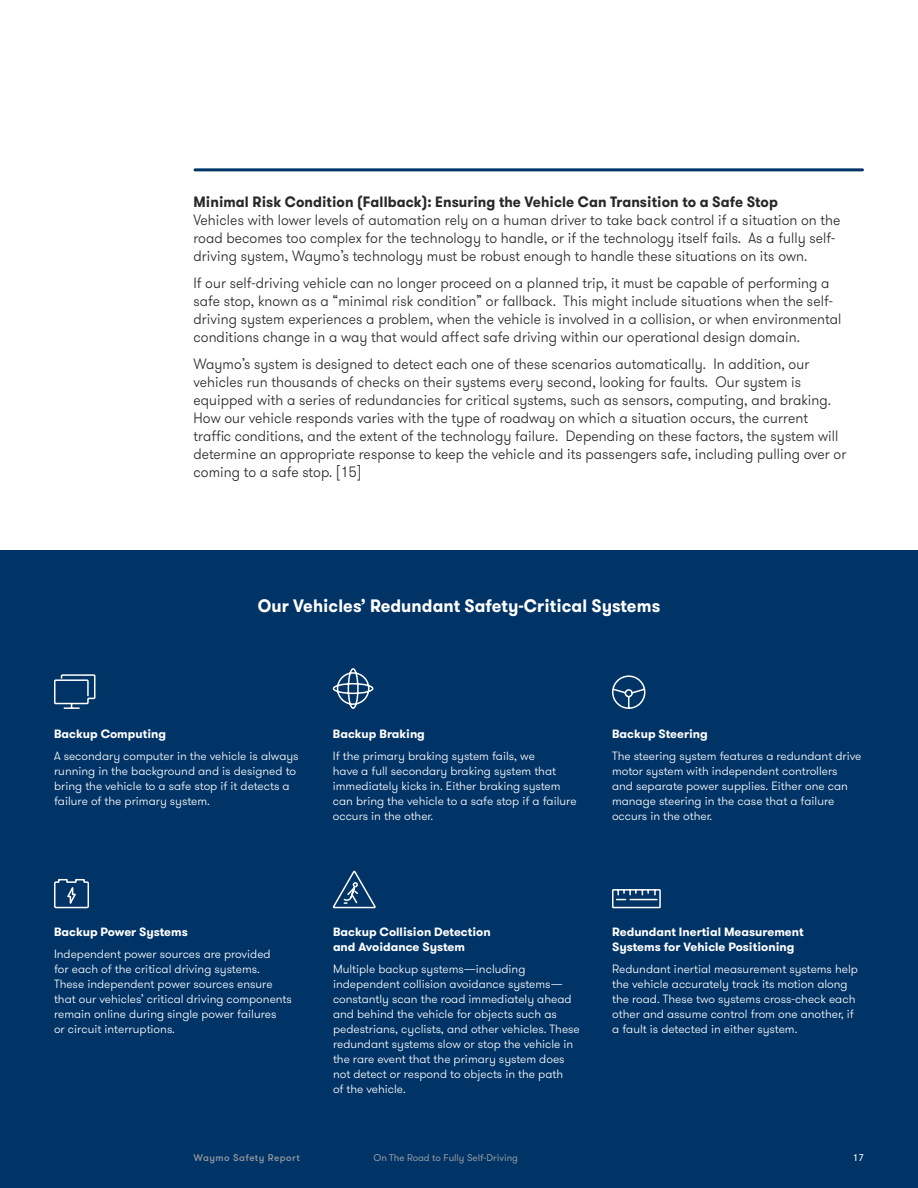
<style>
.page{position:relative;width:918px;height:1188px;background:#fff}
.page>*{position:absolute;margin:0;border:0;box-sizing:border-box;transform-origin:0 0}
.t1{font:700 18px "GT Walsheim";letter-spacing:.005em;color:#fff;scale:.94 1}
.t2{font:300 15px/18px "GT Walsheim";letter-spacing:.005em;color:#282828;scale:.94 1}
.t3{font:700 15px "GT Walsheim";letter-spacing:.005em;color:#282828;scale:.94 1}
.t4{font:300 12px/15px "GT Walsheim";color:#fff}
.t5{font:700 12px/15px "GT Walsheim";color:#fff}
.t6{font:9.75px "GT Walsheim";color:#949a9f}
.t7{font:500 9.75px "GT Walsheim";letter-spacing:.04em;color:#949a9f}
.t8{font:9.75px "GT Walsheim";color:#fff}
</style>
<div class="page">
<div style="left:0;top:551px;width:918px;height:637px;background:#036"></div>
<hr style="left:195px;top:168px;width:667px;height:3px;background:#036">
<svg style="left:54px;top:674px;width:42px;height:35px"></svg>
<svg style="left:332px;top:870px;width:44px;height:39px"></svg>
<svg style="left:612px;top:675px;width:34px;height:34px"></svg>
<svg style="left:332px;top:668px;width:42px;height:41px"></svg>
<svg style="left:54px;top:879px;width:35px;height:30px"></svg>
<svg style="left:612px;top:889px;width:49px;height:20px"></svg>
<p class="t3" style="left:194px;top:192px;width:623px">Minimal Risk Condition (Fallback): Ensuring the Vehicle Can Transition to a Safe Stop</p>
<p class="t2" style="left:194px;top:211px;width:690px">Vehicles with lower levels of automation rely on a human driver to take back control if a situation on the road becomes too complex for the technology to handle, or if the technology itself fails. As a fully self&shy;driving system, Waymo’s technology must be robust enough to handle these situations on its own.</p>
<p class="t2" style="left:194px;top:274px;width:691px">If our self-driving vehicle can no longer proceed on a planned trip, it must be capable of performing a safe stop, known as a “minimal risk condition” or fallback. This might include situations when the self&shy;driving system experiences a problem, when the vehicle is involved in a collision, or when environmental conditions change in a way that would affect safe driving within our operational design domain.</p>
<p class="t2" style="left:194px;top:355px;width:696px">Waymo’s system is designed to detect each one of these scenarios automatically. In addition, our vehicles run thousands of checks on their systems every second, looking for faults. Our system is equipped with a series of redundancies for critical systems, such as sensors, computing, and braking.<br>How our vehicle responds varies with the type of roadway on which a situation occurs, the current traffic conditions, and the extent of the technology failure. Depending on these factors, the system will determine an appropriate response to keep the vehicle and its passengers safe, including pulling over or coming to a safe stop. [15]</p>
<h1 class="t1" style="left:258px;top:594px;width:429px">Our Vehicles’ Redundant Safety-Critical Systems</h1>
<p class="t5" style="left:54px;top:726px;width:114px">Backup Computing</p>
<p class="t4" style="left:54px;top:748px;width:246px">A secondary computer in the vehicle is always running in the background and is designed to bring the vehicle to a safe stop if it detects a failure of the primary system.</p>
<p class="t5" style="left:333px;top:726px;width:94px">Backup Braking</p>
<p class="t4" style="left:333px;top:748px;width:245px">If the primary braking system fails, we<br>have a full secondary braking system that immediately kicks in. Either braking system can bring the vehicle to a safe stop if a failure occurs in the other.</p>
<p class="t5" style="left:612px;top:726px;width:97px">Backup Steering</p>
<p class="t4" style="left:612px;top:748px;width:251px">The steering system features a redundant drive motor system with independent controllers and separate power supplies. Either one can manage steering in the case that a failure occurs in the other.</p>
<p class="t5" style="left:54px;top:924px;width:135px">Backup Power Systems</p>
<p class="t4" style="left:54px;top:946px;width:239px">Independent power sources are provided<br>for each of the critical driving systems.<br>These independent power sources ensure that our vehicles’ critical driving components remain online during single power failures<br>or circuit interruptions.</p>
<p class="t5" style="left:333px;top:924px;width:159px">Backup Collision Detection and Avoidance System</p>
<p class="t4" style="left:333px;top:961px;width:248px">Multiple backup systems—including independent collision avoidance systems— constantly scan the road immediately ahead and behind the vehicle for objects such as pedestrians, cyclists, and other vehicles. These redundant systems slow or stop the vehicle in the rare event that the primary system does not detect or respond to objects in the path<br>of the vehicle.</p>
<p class="t5" style="left:612px;top:924px;width:193px">Redundant Inertial Measurement<br>Systems for Vehicle Positioning</p>
<p class="t4" style="left:612px;top:961px;width:247px">Redundant inertial measurement systems help the vehicle accurately track its motion along the road. These two systems cross-check each other and assume control from one another, if a fault is detected in either system.</p>
<p class="t7" style="left:194px;top:1151px;width:108px">Waymo Safety Report</p>
<p class="t6" style="left:374px;top:1151px;width:146px">On The Road to Fully Self-Driving</p>
<p class="t8" style="left:853px;top:1151px;width:13px">17</p>
</div>
